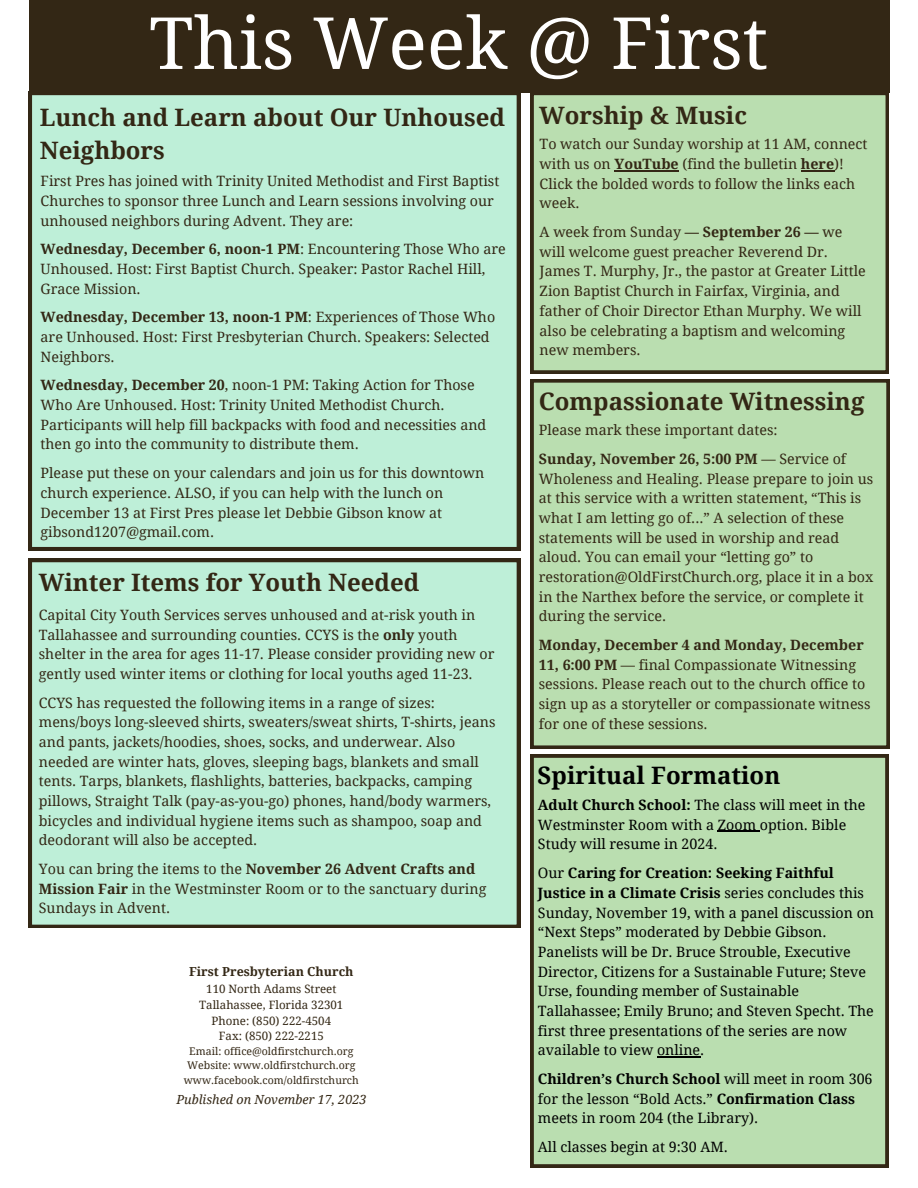
<style>
.page{position:relative;width:918px;height:1188px;background:#fff}
.page>*{position:absolute;margin:0;border:0;box-sizing:border-box;transform-origin:0 0}
.t1{font:72px "Droid Serif";color:#fff}
.t2{font:700 24px/32.7px "Droid Serif";color:#332715}
.t3{font:700 24px "Droid Serif";color:#000}
.t4{font:14.25px/19.6px "Droid Serif";color:#332715}
.t5{font:14.25px/19.6px "Droid Serif";color:#000}
.t6{font:italic 12.6px "Droid Serif";color:#332715}
.t7{font:700 12.45px "Droid Serif";color:#332715}
.t8{font:11.55px "Droid Serif";color:#332715}
.t9{font:10.5px "Droid Serif";color:#332715}
.s1{font-weight:700}
</style>
<div class="page">
<div style="left:29px;top:0;width:860px;height:92px;background:#332715"></div>
<div style="left:530px;top:92px;width:359px;height:282px;background:#badeb0"></div>
<div style="left:530px;top:754px;width:358px;height:413px;background:#badeb0"></div>
<hr style="left:718px;top:831px;width:42px;height:1px;background:#000">
<hr style="left:657px;top:1056px;width:43px;height:2px;background:#000">
<div style="left:530px;top:379px;width:359px;height:370px;background:#badeb0"></div>
<hr style="left:615px;top:170px;width:64px;height:1px;background:#332715">
<hr style="left:801px;top:170px;width:33px;height:1px;background:#332715">
<div style="left:29px;top:92px;width:491px;height:458px;background:#beefd8"></div>
<div style="left:29px;top:559px;width:491px;height:369px;background:#beefd8"></div>
<p class="t1" style="left:149px;top:2px;width:620px">This Week @ First</p>
<p class="t2" style="left:539px;top:99px;width:209px">Worship &amp; Music</p>
<p class="t4" style="left:540px;top:135px;width:329px">To watch our Sunday worship at 11 AM, connect with us on <span class="s1">YouTube</span> (find the bulletin <span class="s1">here</span>)!<br>Click the bolded words to follow the links each week.</p>
<p class="t4" style="left:540px;top:222px;width:328px">A week from Sunday <span class="s1">— September 26 —</span> we will welcome guest preacher Reverend Dr.<br>James T. Murphy, Jr., the pastor at Greater Little Zion Baptist Church in Fairfax, Virginia, and father of Choir Director Ethan Murphy. We will also be celebrating a baptism and welcoming new members.</p>
<p class="t2" style="left:40px;top:101px;width:467px">Lunch and Learn about Our Unhoused<br>Neighbors</p>
<p class="t4" style="left:41px;top:171px;width:460px">First Pres has joined with Trinity United Methodist and First Baptist<br>Churches to sponsor three Lunch and Learn sessions involving our unhoused neighbors during Advent. They are:</p>
<p class="t4" style="left:41px;top:240px;width:467px"><span class="s1">Wednesday, December 6, noon-1 PM</span>: Encountering Those Who are<br>Unhoused. Host: First Baptist Church. Speaker: Pastor Rachel Hill,<br>Grace Mission.</p>
<p class="t4" style="left:41px;top:308px;width:456px"><span class="s1">Wednesday, December 13, noon-1 PM</span>: Experiences of Those Who are Unhoused. Host: First Presbyterian Church. Speakers: Selected<br>Neighbors.</p>
<p class="t4" style="left:41px;top:376px;width:447px"><span class="s1">Wednesday, December 20</span>, noon-1 PM: Taking Action for Those Who Are Unhoused. Host: Trinity United Methodist Church.<br>Participants will help fill backpacks with food and necessities and then go into the community to distribute them.</p>
<p class="t4" style="left:41px;top:463px;width:445px">Please put these on your calendars and join us for this downtown church experience. ALSO, if you can help with the lunch on December 13 at First Pres please let Debbie Gibson know at gibsond1207@gmail.com.</p>
<p class="t2" style="left:539px;top:385px;width:327px">Compassionate Witnessing</p>
<p class="t4" style="left:539px;top:420px;width:240px">Please mark these important dates:</p>
<p class="t4" style="left:539px;top:449px;width:336px"><span class="s1">Sunday, November 26, 5:00 PM</span> — Service of Wholeness and Healing. Please prepare to join us at this service with a written statement, “This is what I am letting go of...” A selection of these statements will be used in worship and read aloud. You can email your “letting go” to restoration@OldFirstChurch.org, place it in a box in the Narthex before the service, or complete it during the service.</p>
<p class="t4" style="left:539px;top:635px;width:333px"><span class="s1">Monday, December 4 and Monday, December 11, 6:00 PM</span> — final Compassionate Witnessing sessions. Please reach out to the church office to sign up as a storyteller or compassionate witness for one of these sessions.</p>
<p class="t2" style="left:39px;top:567px;width:382px">Winter Items for Youth Needed</p>
<p class="t4" style="left:39px;top:605px;width:457px">Capital City Youth Services serves unhoused and at-risk youth in Tallahassee and surrounding counties. CCYS is the <span class="s1">only</span> youth shelter in the area for ages 11-17. Please consider providing new or gently used winter items or clothing for local youths aged 11-23.</p>
<p class="t4" style="left:39px;top:693px;width:458px">CCYS has requested the following items in a range of sizes: mens/boys long-sleeved shirts, sweaters/sweat shirts, T-shirts, jeans and pants, jackets/hoodies, shoes, socks, and underwear. Also needed are winter hats, gloves, sleeping bags, blankets and small tents. Tarps, blankets, flashlights, batteries, backpacks, camping pillows, Straight Talk (pay-as-you-go) phones, hand/body warmers, bicycles and individual hygiene items such as shampoo, soap and deodorant will also be accepted.</p>
<p class="t4" style="left:39px;top:859px;width:449px">You can bring the items to the <span class="s1">November 26 Advent Crafts and<br>Mission Fair</span> in the Westminster Room or to the sanctuary during<br>Sundays in Advent.</p>
<p class="t3" style="left:538px;top:761px;width:244px">Spiritual Formation</p>
<p class="t5" style="left:538px;top:795px;width:329px"><span class="s1">Adult Church School:</span> The class will meet in the<br>Westminster Room with a Zoom option. Bible<br>Study will resume in 2024.</p>
<p class="t5" style="left:538px;top:863px;width:338px">Our <span class="s1">Caring for Creation: Seeking Faithful Justice in a Climate Crisis</span> series concludes this Sunday, November 19, with a panel discussion on “Next Steps” moderated by Debbie Gibson.<br>Panelists will be Dr. Bruce Strouble, Executive Director, Citizens for a Sustainable Future; Steve Urse, founding member of Sustainable Tallahassee; Emily Bruno; and Steven Specht. The first three presentations of the series are now available to view online.</p>
<p class="t5" style="left:538px;top:1069px;width:336px"><span class="s1">Children’s Church School</span> will meet in room 306 for the lesson “Bold Acts.” <span class="s1">Confirmation Class </span>meets in room 204 (the Library).</p>
<p class="t5" style="left:538px;top:1137px;width:192px">All classes begin at 9:30 AM.</p>
<p class="t7" style="left:189px;top:965px;width:166px">First Presbyterian Church</p>
<p class="t8" style="left:206px;top:982px;width:132px">110 North Adams Street</p>
<p class="t8" style="left:199px;top:998px;width:146px">Tallahassee, Florida 32301</p>
<p class="t8" style="left:212px;top:1014px;width:121px">Phone: (850) 222-4504</p>
<p class="t8" style="left:219px;top:1030px;width:107px">Fax: (850) 222-2215</p>
<p class="t9" style="left:189px;top:1045px;width:166px">Email: office@oldfirstchurch.org</p>
<p class="t9" style="left:187px;top:1059px;width:170px">Website: www.oldfirstchurch.org</p>
<p class="t9" style="left:184px;top:1074px;width:176px">www.facebook.com/oldfirstchurch</p>
<p class="t6" style="left:176px;top:1092px;width:192px">Published on November 17, 2023</p>
</div>
